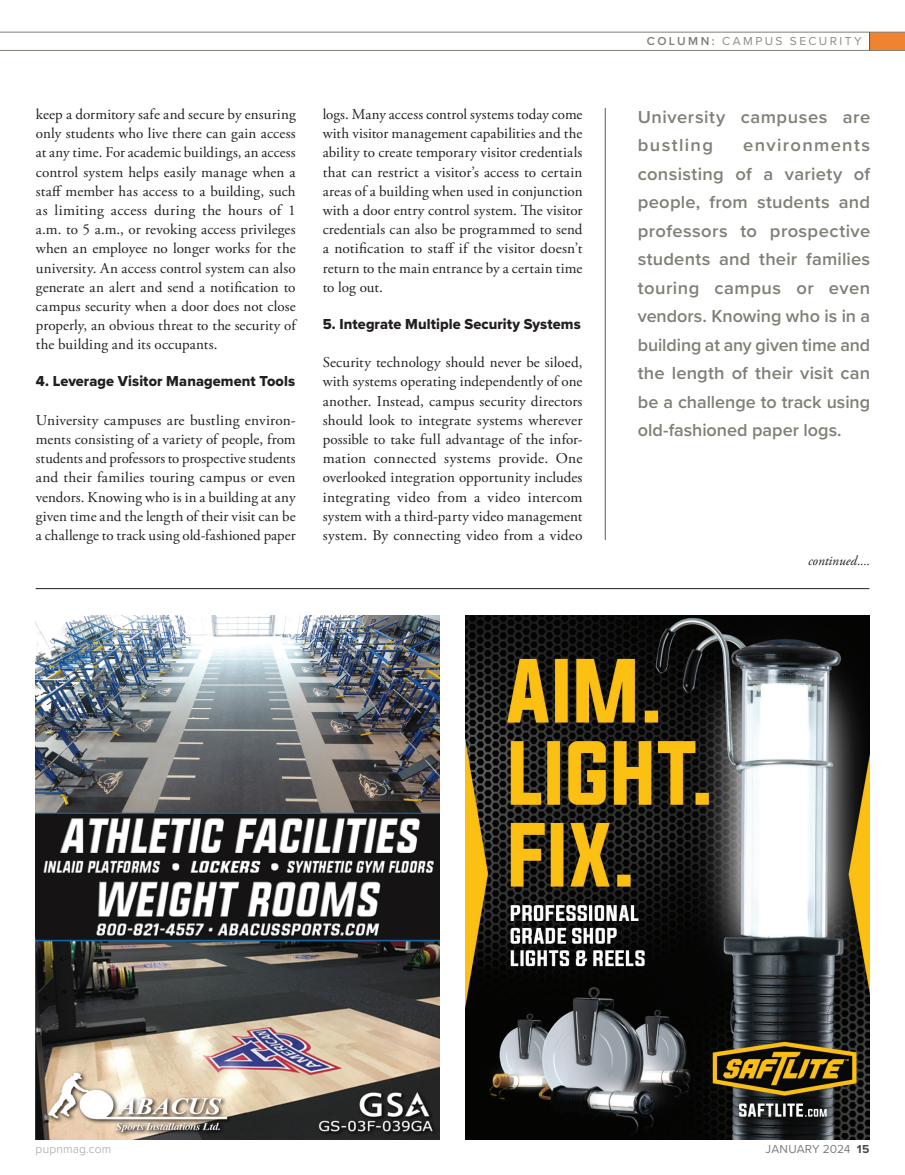
<style>
.page{position:relative;width:905px;height:1175px;background:#fff}
.page>*{position:absolute;margin:0;border:0;box-sizing:border-box;transform-origin:0 0}
.t1{font:600 18px/28.5px "Proxima Nova";color:#7f8077;text-align:justify}
.t2{font:600 18px/28.5px "Proxima Nova";letter-spacing:.03em;color:#7f8077}
.t3{font:15px/19.2px "Adobe Garamond Pro";letter-spacing:.01em;color:#231f20;text-align:justify}
.t4{font:15px "Proxima Nova Extrabld";letter-spacing:.005em;color:#231f20}
.t5{font:italic 13.5px "Adobe Garamond Pro";color:#231f20}
.t6{font:12px "Proxima Nova";letter-spacing:.2em;color:#8e8e85}
.t7{font:12px "Proxima Nova";color:#7c7f7e}
.t8{font:300 12px "Proxima Nova";letter-spacing:.015em;color:#9f9f97}
.s1{font-weight:600;color:#7f8077}
.s2{font-weight:700;color:#4b4c4d}
</style>
<div class="page">
<div style="left:869px;top:32px;width:35px;height:18px;background:#ef832f"></div>
<hr style="left:0;top:32px;width:904px;height:1px;background:#7f8077">
<hr style="left:0;top:50px;width:904px;height:1px;background:#7f8077">
<svg style="left:869px;top:32px;width:1px;height:18px"></svg>
<hr style="left:36px;top:588px;width:833px;height:1px;background:#231f20">
<hr style="left:605px;top:108px;width:1px;height:432px;background:#555b5a">
<img style="left:36px;top:615px;width:403px;height:524px">
<img style="left:466px;top:615px;width:403px;height:524px">
<p class="t3" style="left:36px;top:105px;width:261px">keep a dormitory safe and secure by ensuring only students who live there can gain access at any time. For academic buildings, an access control system helps easily manage when a staff member has access to a building, such as limiting access during the hours of 1 a.m. to 5 a.m., or revoking access privileges when an employee no longer works for the university. An access control system can also generate an alert and send a notification to campus security when a door does not close properly, an obvious threat to the security of the building and its occupants.</p>
<p class="t4" style="left:36px;top:370px;width:261px">4. Leverage Visitor Management Tools</p>
<p class="t3" style="left:36px;top:411px;width:261px">University campuses are bustling environ&shy;ments consisting of a variety of people, from students and professors to prospective students and their families touring campus or even vendors. Knowing who is in a building at any given time and the length of their visit can be a challenge to track using old-fashioned paper</p>
<p class="t3" style="left:323px;top:105px;width:261px">logs. Many access control systems today come with visitor management capabilities and the ability to create temporary visitor credentials that can restrict a visitor’s access to certain areas of a building when used in conjunction with a door entry control system. The visitor credentials can also be programmed to send a notification to staff if the visitor doesn’t return to the main entrance by a certain time to log out.</p>
<p class="t4" style="left:323px;top:312px;width:259px">5. Integrate Multiple Security Systems</p>
<p class="t3" style="left:323px;top:353px;width:261px">Security technology should never be siloed, with systems operating independently of one another. Instead, campus security directors should look to integrate systems wherever possible to take full advantage of the infor&shy;mation connected systems provide. One overlooked integration opportunity includes integrating video from a video intercom system with a third-party video management system. By connecting video from a video</p>
<p class="t6" style="left:647px;top:32px;width:216px"><span class="s1">COLUMN:</span> CAMPUS SECURITY</p>
<p class="t2" style="left:638px;top:102px;width:234px">University campuses are bustling</p>
<p class="t1" style="left:638px;top:130px;width:234px;text-indent:105px">environments consisting of a variety of people, from students and professors to prospective students and their families touring campus or even vendors. Knowing who is in a building at any given time and the length of their visit can be a challenge to track using old-fashioned paper logs.</p>
<p class="t5" style="left:808px;top:553px;width:64px">continued....</p>
<p class="t8" style="left:36px;top:1139px;width:77px">pupnmag.com</p>
<p class="t7" style="left:765px;top:1139px;width:105px">JANUARY 2024 <span class="s2">15</span></p>
</div>
